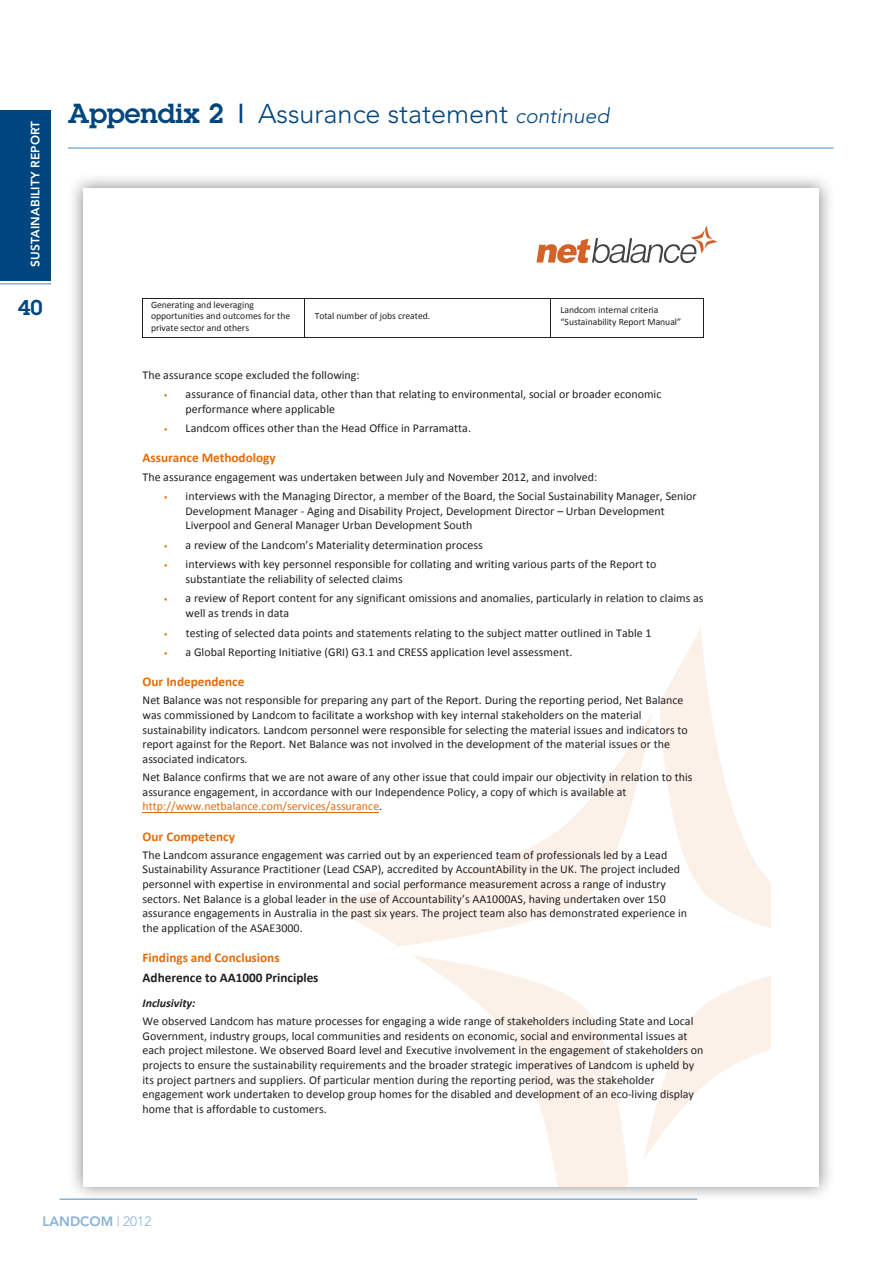
<style>
.page{position:relative;width:893px;height:1263px;background:#fff}
.page>*{position:absolute;margin:0;border:0;box-sizing:border-box;transform-origin:0 0}
.t1{font:300 27px "Avenir";color:#00467e}
.t2{font:600 21px "Lubalin Graph";color:#00467e}
.t3{font:800 13.5px "Avenir";color:#86b2d9}
.t4{font:700 13.2px "Calibri";letter-spacing:-.005em;color:#e36c0a}
.t5{font:700 13.2px "Calibri";letter-spacing:-.005em;color:#231f20}
.t6{font:12px/14.7px "Calibri";color:#231f20}
.t7{font:800 12px "Avenir";letter-spacing:.01em;color:#fff}
.t8{font:italic 700 12px "Calibri";color:#231f20}
.t9{font:9.6px/11.7px "Calibri";letter-spacing:-.005em;color:#231f20}
.s1{font-family:"Lubalin Graph";font-weight:600}
.s2{font-style:italic;font-size:21px}
.s3{color:#e36c0a}
.s4{font-weight:300}
</style>
<div class="page">
<hr style="left:60px;top:1198px;width:637px;height:2px;background:#86b2d9">
<div style="left:67px;top:172px;width:767px;height:1030px;background:#231f20;opacity:.55"></div>
<div style="left:83px;top:188px;width:736px;height:998px;background:#fff"></div>
<svg style="left:659px;top:628px;width:112px;height:300px"></svg>
<svg style="left:644px;top:976px;width:127px;height:182px"></svg>
<svg style="left:322px;top:714px;width:330px;height:232px"></svg>
<svg style="left:412px;top:955px;width:217px;height:231px"></svg>
<svg style="left:536px;top:226px;width:182px;height:37px"></svg>
<hr style="left:143px;top:298px;width:161px;height:1px;background:#231f20">
<hr style="left:305px;top:298px;width:246px;height:1px;background:#231f20">
<hr style="left:551px;top:298px;width:153px;height:1px;background:#231f20">
<hr style="left:142px;top:298px;width:1px;height:39px;background:#231f20">
<hr style="left:143px;top:337px;width:161px;height:1px;background:#231f20">
<hr style="left:304px;top:298px;width:1px;height:39px;background:#231f20">
<hr style="left:305px;top:337px;width:246px;height:1px;background:#231f20">
<hr style="left:551px;top:298px;width:1px;height:39px;background:#231f20">
<hr style="left:551px;top:337px;width:153px;height:1px;background:#231f20">
<hr style="left:704px;top:298px;width:1px;height:39px;background:#231f20">
<hr style="left:143px;top:812px;width:236px;height:1px;background:#e36c0a">
<div style="left:0;top:111px;width:51px;height:170px;background:#00467e"></div>
<hr style="left:0;top:283px;width:51px;height:2px;background:#86b2d9">
<hr style="left:68px;top:147px;width:765px;height:2px;background:#86b2d9">
<p class="t7" style="left:28px;top:267px;width:147px;rotate:-90deg">SUSTAINABILITY REPORT</p>
<h2 class="t2" style="left:18px;top:293px;width:26px">40</h2>
<h1 class="t1" style="left:68px;top:98px;width:543px"><span class="s1">Appendix 2 |</span> Assurance statement <span class="s2">continued</span></h1>
<p class="t9" style="left:151px;top:299px;width:141px">Generating and leveraging opportunities and outcomes for the private sector and others</p>
<p class="t9" style="left:315px;top:310px;width:117px">Total number of jobs created.</p>
<p class="t9" style="left:560px;top:304px;width:122px">Landcom internal criteria “Sustainability Report Manual”</p>
<p class="t6" style="left:143px;top:367px;width:219px">The assurance scope excluded the following:</p>
<p class="t6" style="left:186px;top:387px;width:477px;text-indent:-22px"><span class="s3">▪</span> assurance of financial data, other than that relating to environmental, social or broader economic performance where applicable</p>
<p class="t6" style="left:164px;top:421px;width:308px"><span class="s3">▪</span> Landcom offices other than the Head Office in Parramatta.</p>
<p class="t4" style="left:143px;top:449px;width:135px">Assurance Methodology</p>
<p class="t6" style="left:143px;top:469px;width:456px">The assurance engagement was undertaken between July and November 2012, and involved:</p>
<p class="t6" style="left:186px;top:489px;width:513px;text-indent:-22px"><span class="s3">▪</span> interviews with the Managing Director, a member of the Board, the Social Sustainability Manager, Senior<br>Development Manager - Aging and Disability Project, Development Director – Urban Development<br>Liverpool and General Manager Urban Development South</p>
<p class="t6" style="left:164px;top:537px;width:320px"><span class="s3">▪</span> a review of the Landcom’s Materiality determination process</p>
<p class="t6" style="left:186px;top:557px;width:472px;text-indent:-22px"><span class="s3">▪</span> interviews with key personnel responsible for collating and writing various parts of the Report to substantiate the reliability of selected claims</p>
<p class="t6" style="left:186px;top:591px;width:519px;text-indent:-22px"><span class="s3">▪</span> a review of Report content for any significant omissions and anomalies, particularly in relation to claims as well as trends in data</p>
<p class="t6" style="left:164px;top:625px;width:489px"><span class="s3">▪</span> testing of selected data points and statements relating to the subject matter outlined in Table 1</p>
<p class="t6" style="left:164px;top:645px;width:410px"><span class="s3">▪</span> a Global Reporting Initiative (GRI) G3.1 and CRESS application level assessment.</p>
<p class="t4" style="left:143px;top:673px;width:103px">Our Independence</p>
<p class="t6" style="left:143px;top:693px;width:547px">Net Balance was not responsible for preparing any part of the Report. During the reporting period, Net Balance was commissioned by Landcom to facilitate a workshop with key internal stakeholders on the material sustainability indicators. Landcom personnel were responsible for selecting the material issues and indicators to report against for the Report. Net Balance was not involved in the development of the material issues or the associated indicators.</p>
<p class="t6" style="left:143px;top:770px;width:551px">Net Balance confirms that we are not aware of any other issue that could impair our objectivity in relation to this assurance engagement, in accordance with our Independence Policy, a copy of which is available at <span class="s3">http://www.netbalance.com/services/assurance</span>.</p>
<p class="t4" style="left:143px;top:828px;width:94px">Our Competency</p>
<p class="t6" style="left:143px;top:847px;width:546px">The Landcom assurance engagement was carried out by an experienced team of professionals led by a Lead Sustainability Assurance Practitioner (Lead CSAP), accredited by AccountAbility in the UK. The project included personnel with expertise in environmental and social performance measurement across a range of industry sectors. Net Balance is a global leader in the use of Accountability’s AA1000AS, having undertaken over 150 assurance engagements in Australia in the past six years. The project team also has demonstrated experience in the application of the ASAE3000.</p>
<p class="t4" style="left:143px;top:949px;width:139px">Findings and Conclusions</p>
<p class="t5" style="left:143px;top:969px;width:177px">Adherence to AA1000 Principles</p>
<p class="t8" style="left:143px;top:995px;width:54px">Inclusivity:</p>
<p class="t6" style="left:143px;top:1014px;width:562px">We observed Landcom has mature processes for engaging a wide range of stakeholders including State and Local Government, industry groups, local communities and residents on economic, social and environmental issues at each project milestone. We observed Board level and Executive involvement in the engagement of stakeholders on projects to ensure the sustainability requirements and the broader strategic imperatives of Landcom is upheld by its project partners and suppliers. Of particular mention during the reporting period, was the stakeholder engagement work undertaken to develop group homes for the disabled and development of an eco-living display home that is affordable to customers.</p>
<p class="t3" style="left:43px;top:1213px;width:110px">LANDCOM <span class="s4">| 2012</span></p>
</div>
